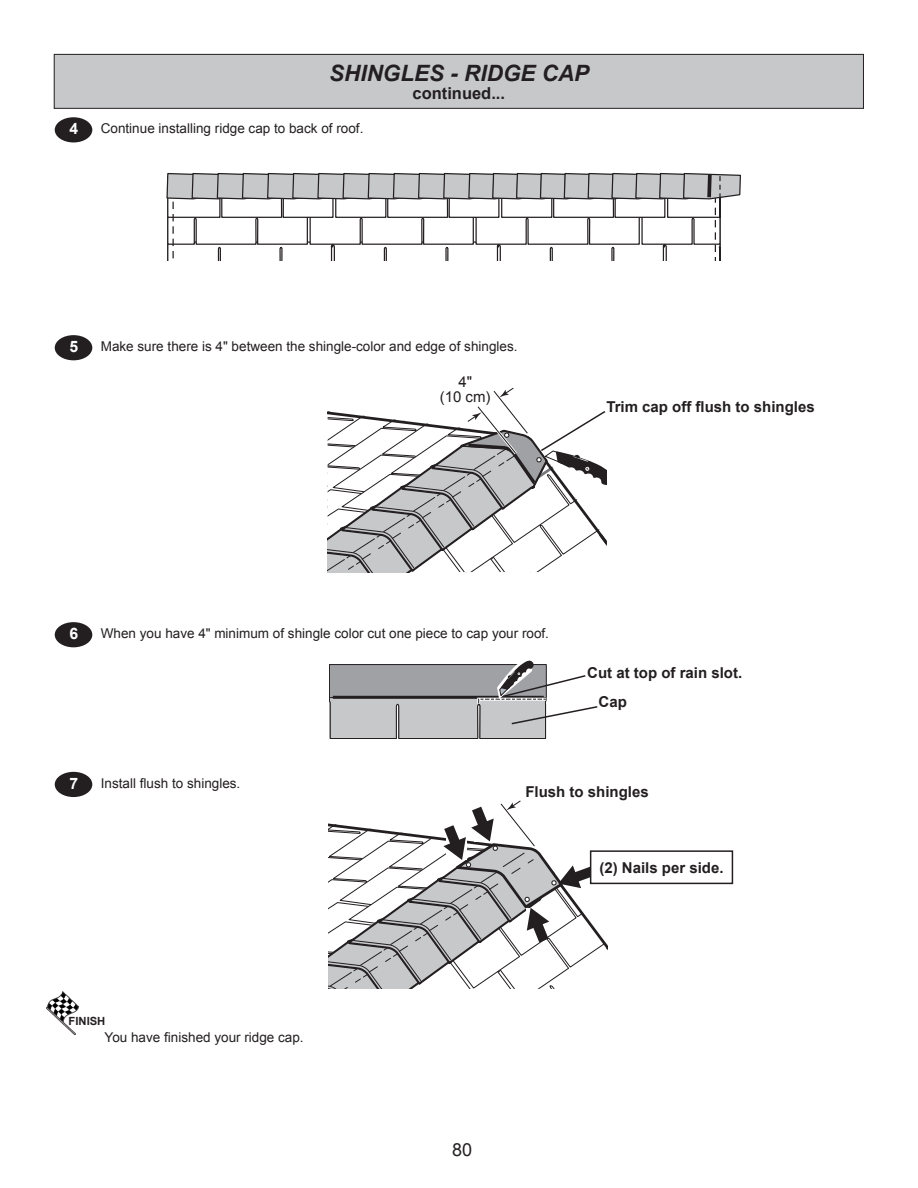
<style>
.page{position:relative;width:918px;height:1188px;background:#fff}
.page>*{position:absolute;margin:0;border:0;box-sizing:border-box;transform-origin:0 0}
.t1{font:italic 700 22.5px "Arial";color:#231f20}
.t2{font:18px "Arial";color:#231f20}
.t3{font:700 16.5px "Arial";color:#231f20}
.t4{font:700 15.75px "Arial";color:#fff}
.hhp_fig{font:700 15px "Arial";color:#231f20}
.hhp_fig-2{font:15px/15px "Arial";color:#231f20;text-align:center}
.t5{font:13.5px "Arial";color:#231f20}
.t6{font:700 11.25px "Arial";color:#231f20}
</style>
<div class="page">
<div style="left:54px;top:54px;width:809px;height:54px;background:#c7c8ca"></div>
<div style="left:54px;top:54px;width:810px;height:55px;border:1px solid #231f20"></div>
<div style="left:55px;top:117px;width:37px;height:25px;background:#231f20;border-radius:50%"></div>
<div style="left:55px;top:335px;width:37px;height:25px;background:#231f20;border-radius:50%"></div>
<div style="left:55px;top:622px;width:37px;height:25px;background:#231f20;border-radius:50%"></div>
<div style="left:55px;top:772px;width:37px;height:25px;background:#231f20;border-radius:50%"></div>
<svg style="left:166px;top:173px;width:575px;height:87px"></svg>
<div style="left:590px;top:850px;width:143px;height:34px;border:2px solid #231f20"></div>
<svg style="left:328px;top:800px;width:279px;height:189px"></svg>
<img style="left:47px;top:991px;width:31px;height:44px">
<svg style="left:329px;top:660px;width:269px;height:79px"></svg>
<svg style="left:328px;top:387px;width:279px;height:186px"></svg>
<p class="t4" style="left:69px;top:118px;width:10px">4</p>
<p class="t1" style="left:329px;top:58px;width:262px">SHINGLES - RIDGE CAP</p>
<p class="t3" style="left:413px;top:82px;width:94px">continued...</p>
<p class="t5" style="left:101px;top:120px;width:264px">Continue installing ridge cap to back of roof.</p>
<p class="t4" style="left:69px;top:336px;width:10px">5</p>
<p class="t5" style="left:101px;top:338px;width:418px">Make sure there is 4" between the shingle-color and edge of shingles.</p>
<p class="hhp_fig-2" style="left:440px;top:374px;width:52px">4"<br>(10 cm)</p>
<p class="hhp_fig" style="left:606px;top:396px;width:210px">Trim cap off fl ush to shingles</p>
<p class="t4" style="left:69px;top:623px;width:10px">6</p>
<p class="t5" style="left:101px;top:625px;width:450px">When you have 4" minimum of shingle color cut one piece to cap your roof.</p>
<p class="hhp_fig" style="left:587px;top:662px;width:157px">Cut at top of rain slot.</p>
<p class="hhp_fig" style="left:599px;top:692px;width:30px">Cap</p>
<p class="t4" style="left:69px;top:773px;width:10px">7</p>
<p class="t5" style="left:101px;top:774px;width:141px">Install flush to shingles.</p>
<p class="hhp_fig" style="left:525px;top:782px;width:125px">Flush to shingles</p>
<p class="hhp_fig" style="left:599px;top:857px;width:126px">(2) Nails per side.</p>
<p class="t6" style="left:69px;top:1014px;width:38px">FINISH</p>
<p class="t5" style="left:105px;top:1029px;width:201px">You have finished your ridge cap.</p>
<h2 class="t2" style="left:452px;top:1138px;width:22px">80</h2>
</div>
